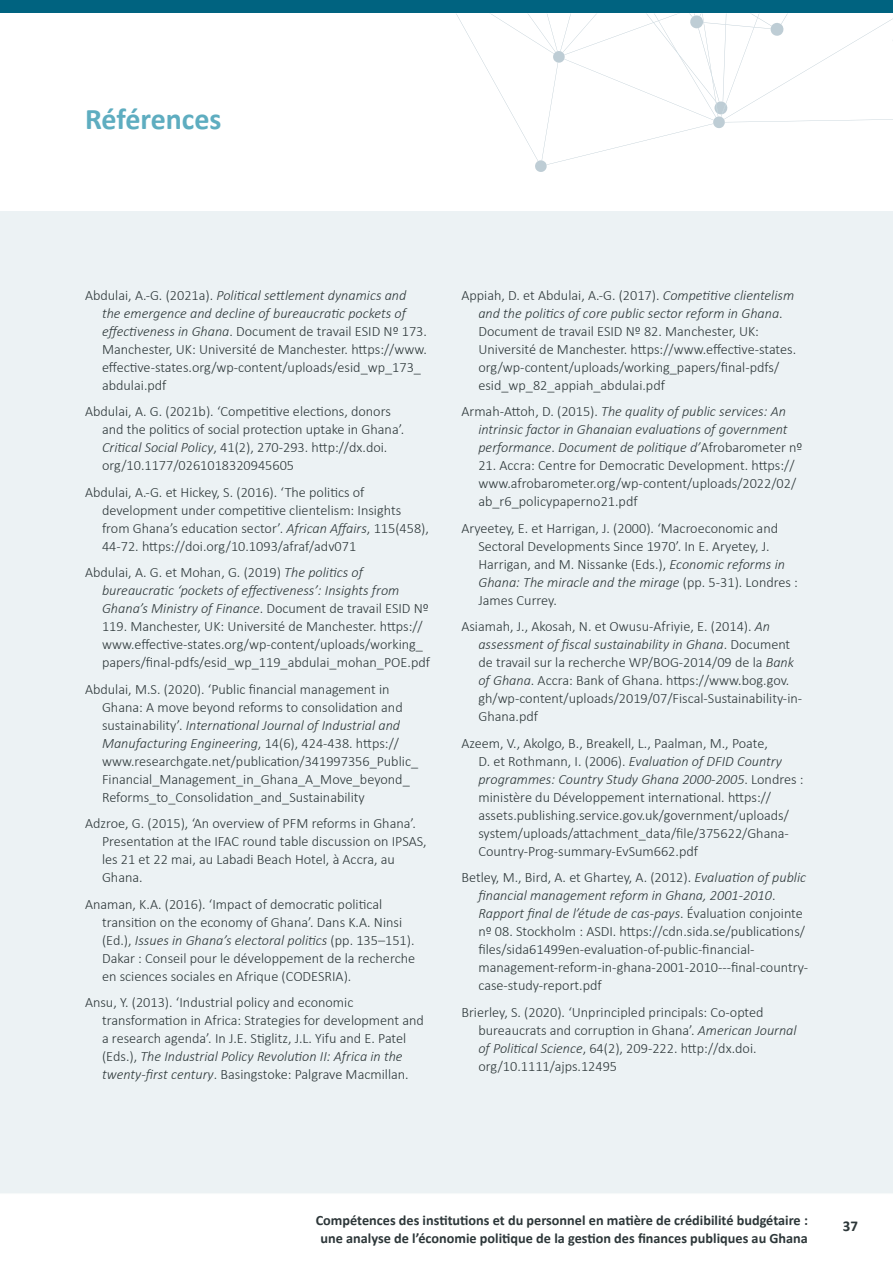
<style>
.page{position:relative;width:893px;height:1263px;background:#fff}
.page>*{position:absolute;margin:0;border:0;box-sizing:border-box;transform-origin:0 0}
.t1{font:700 30px "Calibri";color:#5eadc0}
.t2{font:700 15px "Calibri";color:#2d3739}
.t3{font:300 14.25px/18px "Calibri";color:#2d3739}
.t4{font:italic 300 14.25px/18px "Calibri";color:#2d3739}
.t5{font:700 14.25px/18px "Calibri";color:#2d3739;text-align:center}
.s1{font-style:italic}
.s2{font-style:normal}
</style>
<div class="page">
<div style="left:0;top:13px;width:893px;height:1180px;background:#ecf2f4"></div>
<div style="left:0;top:0;width:893px;height:13px;background:#006380"></div>
<div style="left:0;top:14px;width:893px;height:197px;background:#fff"></div>
<svg style="left:456px;top:14px;width:437px;height:158px"></svg>
<h1 class="t1" style="left:85px;top:100px;width:138px">Références</h1>
<p class="t3" style="left:102px;top:286px;width:326px;text-indent:-17px">Abdulai, A.-G. (2021a). <span class="s1">Political settlement dynamics and the emergence and decline of bureaucratic pockets of effectiveness in Ghana</span>. Document de travail ESID Nº 173.<br>Manchester, UK: Université de Manchester. https://www. effective-states.org/wp-content/uploads/esid_wp_173_ abdulai.pdf</p>
<p class="t3" style="left:102px;top:402px;width:304px;text-indent:-17px">Abdulai, A. G. (2021b). ‘Competitive elections, donors and the politics of social protection uptake in Ghana’.<br><span class="s1">Critical Social Policy</span>, 41(2), 270-293. http://dx.doi. org/10.1177/0261018320945605</p>
<p class="t3" style="left:102px;top:483px;width:328px;text-indent:-17px">Abdulai, A.-G. et Hickey, S. (2016). ‘The politics of development under competitive clientelism: Insights from Ghana’s education sector’. <span class="s1">African Affairs</span>, 115(458), 44-72. https://doi.org/10.1093/afraf/adv071</p>
<p class="t3" style="left:102px;top:563px;width:330px;text-indent:-17px">Abdulai, A. G. et Mohan, G. (2019) <span class="s1">The politics of bureaucratic ‘pockets of effectiveness’: Insights from Ghana’s Ministry of Finance</span>. Document de travail ESID Nº 119. Manchester, UK: Université de Manchester. https:// www.effective-states.org/wp-content/uploads/working_ papers/final-pdfs/esid_wp_119_abdulai_mohan_POE.pdf</p>
<p class="t3" style="left:102px;top:680px;width:318px;text-indent:-17px">Abdulai, M.S. (2020). ‘Public financial management in Ghana: A move beyond reforms to consolidation and sustainability’. <span class="s1">International Journal of Industrial and Manufacturing Engineering</span>, 14(6), 424-438. https:// www.researchgate.net/publication/341997356_Public_ Financial_Management_in_Ghana_A_Move_beyond_ Reforms_to_Consolidation_and_Sustainability</p>
<p class="t3" style="left:102px;top:814px;width:326px;text-indent:-17px">Adzroe, G. (2015), ‘An overview of PFM reforms in Ghana’.<br>Presentation at the IFAC round table discussion on IPSAS, les 21 et 22 mai, au Labadi Beach Hotel, à Accra, au Ghana.</p>
<p class="t3" style="left:102px;top:895px;width:315px;text-indent:-17px">Anaman, K.A. (2016). ‘Impact of democratic political transition on the economy of Ghana’. Dans K.A. Ninsi (Ed.), <span class="s1">Issues in Ghana’s electoral politics</span> (pp. 135–151).<br>Dakar : Conseil pour le développement de la recherche en sciences sociales en Afrique (CODESRIA).</p>
<p class="t3" style="left:102px;top:993px;width:323px;text-indent:-17px">Ansu, Y. (2013). ‘Industrial policy and economic transformation in Africa: Strategies for development and a research agenda’. In J.E. Stiglitz, J.L. Yifu and E. Patel (Eds.), <span class="s1">The Industrial Policy Revolution II: Africa in the twenty-first century</span>. Basingstoke: Palgrave Macmillan.</p>
<p class="t3" style="left:478px;top:286px;width:319px;text-indent:-17px">Appiah, D. et Abdulai, A.-G. (2017). <span class="s1">Competitive clientelism and the politics of core public sector reform in Ghana</span>.<br>Document de travail ESID Nº 82. Manchester, UK:<br>Université de Manchester. https://www.effective-states. org/wp-content/uploads/working_papers/final-pdfs/ esid_wp_82_appiah_abdulai.pdf</p>
<p class="t4" style="left:478px;top:402px;width:326px;text-indent:-17px"><span class="s2">Armah-Attoh, D. (2015).</span> The quality of public services: An intrinsic factor in Ghanaian evaluations of government performance<span class="s2">.</span> Document de politique d’<span class="s2">Afrobarometer nº</span></p>
<p class="t3" style="left:478px;top:456px;width:319px;text-align:justify">21. Accra: Centre for Democratic Development. https:// www.afrobarometer.org/wp-content/uploads/2022/02/ ab_r6_policypaperno21.pdf</p>
<p class="t3" style="left:478px;top:519px;width:321px;text-indent:-17px">Aryeetey, E. et Harrigan, J. (2000). ‘Macroeconomic and Sectoral Developments Since 1970’. In E. Aryetey, J.<br>Harrigan, and M. Nissanke (Eds.), <span class="s1">Economic reforms in Ghana: The miracle and the mirage</span> (pp. 5-31). Londres :<br>James Currey.</p>
<p class="t3" style="left:478px;top:617px;width:325px;text-indent:-17px">Asiamah, J., Akosah, N. et Owusu-Afriyie, E. (2014). <span class="s1">An assessment of fiscal sustainability in Ghana</span>. Document de travail sur la recherche WP/BOG-2014/09 de la <span class="s1">Bank of Ghana</span>. Accra: Bank of Ghana. https://www.bog.gov. gh/wp-content/uploads/2019/07/Fiscal-Sustainability-in-Ghana.pdf</p>
<p class="t3" style="left:478px;top:734px;width:327px;text-indent:-17px">Azeem, V., Akolgo, B., Breakell, L., Paalman, M., Poate,<br>D. et Rothmann, I. (2006). <span class="s1">Evaluation of DFID Country programmes: Country Study Ghana 2000-2005</span>. Londres : ministère du Développement international. https:// assets.publishing.service.gov.uk/government/uploads/ system/uploads/attachment_data/file/375622/Ghana-Country-Prog-summary-EvSum662.pdf</p>
<p class="t3" style="left:478px;top:868px;width:331px;text-indent:-17px">Betley, M., Bird, A. et Ghartey, A. (2012). <span class="s1">Evaluation of public financial management reform in Ghana, 2001-2010</span>.<br><span class="s1">Rapport final de l’étude de cas-pays</span>. Évaluation conjointe nº 08. Stockholm : ASDI. https://cdn.sida.se/publications/ files/sida61499en-evaluation-of-public-financial&shy;management-reform-in-ghana-2001-2010---final-country&shy;case-study-report.pdf</p>
<p class="t3" style="left:478px;top:1003px;width:320px;text-indent:-17px">Brierley, S. (2020). ‘Unprincipled principals: Co‐opted bureaucrats and corruption in Ghana’. <span class="s1">American Journal of Political Science</span>, 64(2), 209-222. http://dx.doi. org/10.1111/ajps.12495</p>
<p class="t5" style="left:316px;top:1211px;width:494px">Compétences des institutions et du personnel en matière de crédibilité budgétaire : une analyse de l’économie politique de la gestion des finances publiques au Ghana</p>
<p class="t2" style="left:843px;top:1216px;width:17px">37</p>
</div>
